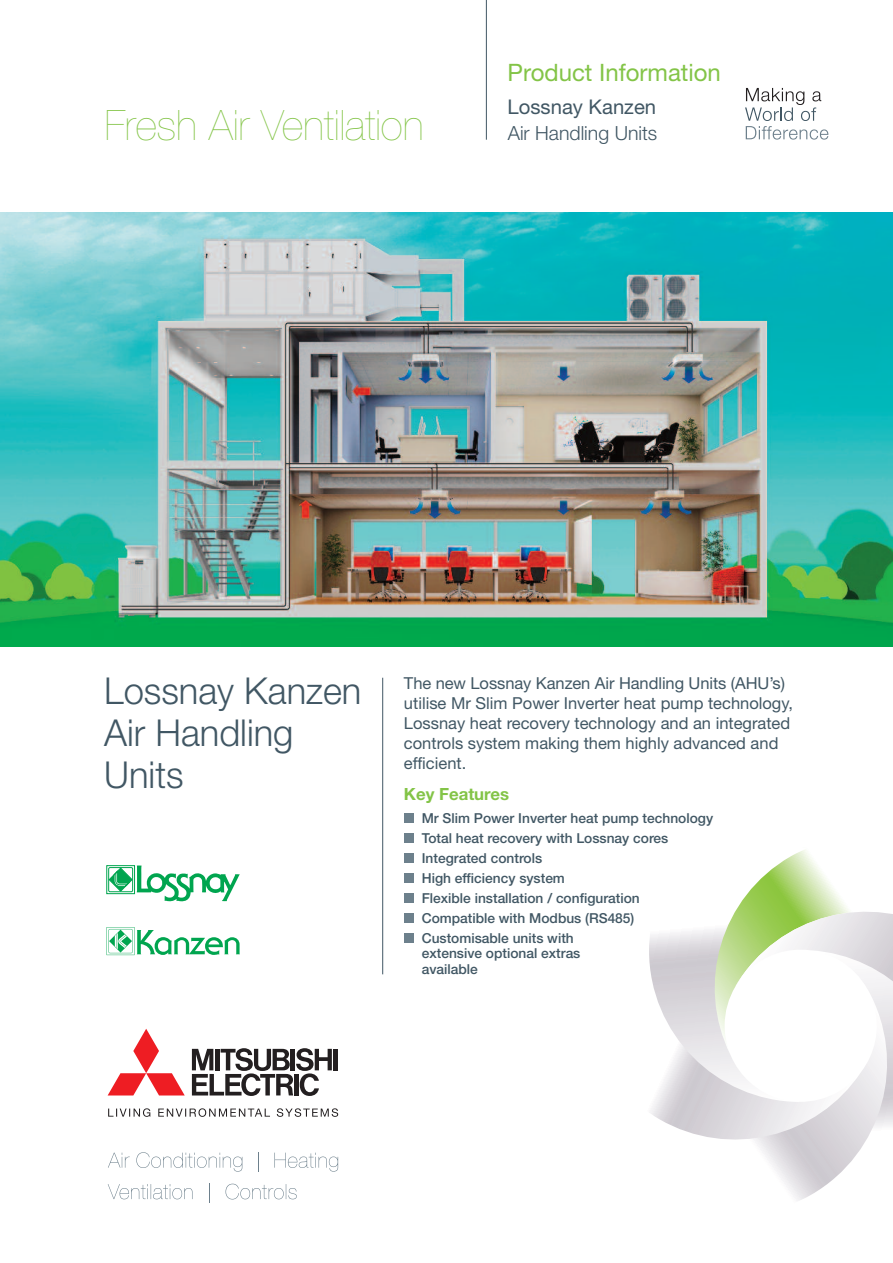
<style>
.page{position:relative;width:893px;height:1263px;background:#fff}
.page>*{position:absolute;margin:0;border:0;box-sizing:border-box;transform-origin:0 0}
.t1{font:200 42px "Helvetica Neue";color:#83c447}
.t2{font:300 37.05px/42px "Helvetica Neue";color:#415764}
.t3{font:24px "Helvetica Neue";color:#83c447}
.t4{font:20.25px "Helvetica Neue";color:#415764}
.t5{font:300 19.5px "Helvetica Neue";color:#415764}
.t6{font:700 16.8px "Helvetica Neue";color:#83c447}
.t7{font:16.5px/19.8px "Helvetica Neue";color:#415764}
.t8{font:500 13.8px/19.8px "Helvetica Neue";color:#415764}
</style>
<div class="page">
<hr style="left:382px;top:678px;width:1px;height:296px;background:#415764">
<svg style="left:108px;top:1029px;width:77px;height:66px"></svg>
<hr style="left:334px;top:1049px;width:4px;height:21px;background:#231f20">
<svg style="left:192px;top:1048px;width:140px;height:48px"></svg>
<svg style="left:108px;top:1108px;width:230px;height:9px"></svg>
<svg style="left:108px;top:1152px;width:230px;height:51px"></svg>
<div style="left:404px;top:813px;width:10px;height:10px;background:#6d808c"></div>
<div style="left:404px;top:833px;width:10px;height:10px;background:#6d808c"></div>
<div style="left:404px;top:853px;width:10px;height:10px;background:#6d808c"></div>
<div style="left:404px;top:873px;width:10px;height:10px;background:#6d808c"></div>
<div style="left:404px;top:893px;width:10px;height:10px;background:#6d808c"></div>
<div style="left:404px;top:913px;width:10px;height:10px;background:#6d808c"></div>
<div style="left:404px;top:933px;width:10px;height:9px;background:#6d808c"></div>
<svg style="left:726px;top:850px;width:104px;height:79px"></svg>
<svg style="left:649px;top:929px;width:87px;height:36px;background:#d9dcd3"></svg>
<svg style="left:650px;top:965px;width:86px;height:175px"></svg>
<svg style="left:736px;top:890px;width:157px;height:311px"></svg>
<hr style="left:486px;top:0;width:1px;height:140px;background:#415764">
<svg style="left:745px;top:88px;width:83px;height:52px"></svg>
<img style="left:0;top:213px;width:893px;height:433px">
<div style="left:107px;top:865px;width:28px;height:29px;border:1px solid #00a54f"></div>
<svg style="left:109px;top:865px;width:131px;height:37px"></svg>
<svg style="left:107px;top:927px;width:133px;height:28px"></svg>
<h1 class="t1" style="left:105px;top:92px;width:321px">Fresh Air Ventilation</h1>
<h3 class="t3" style="left:508px;top:52px;width:215px">Product Information</h3>
<h3 class="t4" style="left:508px;top:90px;width:150px">Lossnay Kanzen</h3>
<h3 class="t5" style="left:508px;top:117px;width:151px">Air Handling Units</h3>
<h2 class="t2" style="left:104px;top:668px;width:259px">Lossnay Kanzen<br>Air Handling<br>Units</h2>
<p class="t7" style="left:404px;top:672px;width:391px">The new Lossnay Kanzen Air Handling Units (AHU’s) utilise Mr Slim Power Inverter heat pump technology, Lossnay heat recovery technology and an integrated controls system making them highly advanced and efficient.</p>
<p class="t6" style="left:404px;top:779px;width:107px">Key Features</p>
<p class="t8" style="left:422px;top:808px;width:293px">Mr Slim Power Inverter heat pump technology<br>Total heat recovery with Lossnay cores<br>Integrated controls<br>High efficiency system<br>Flexible installation / configuration<br>Compatible with Modbus (RS485)<br>Customisable units with</p>
<p class="t8" style="left:422px;top:945px;width:160px;line-height:15.8px">extensive optional extras available</p>
</div>
